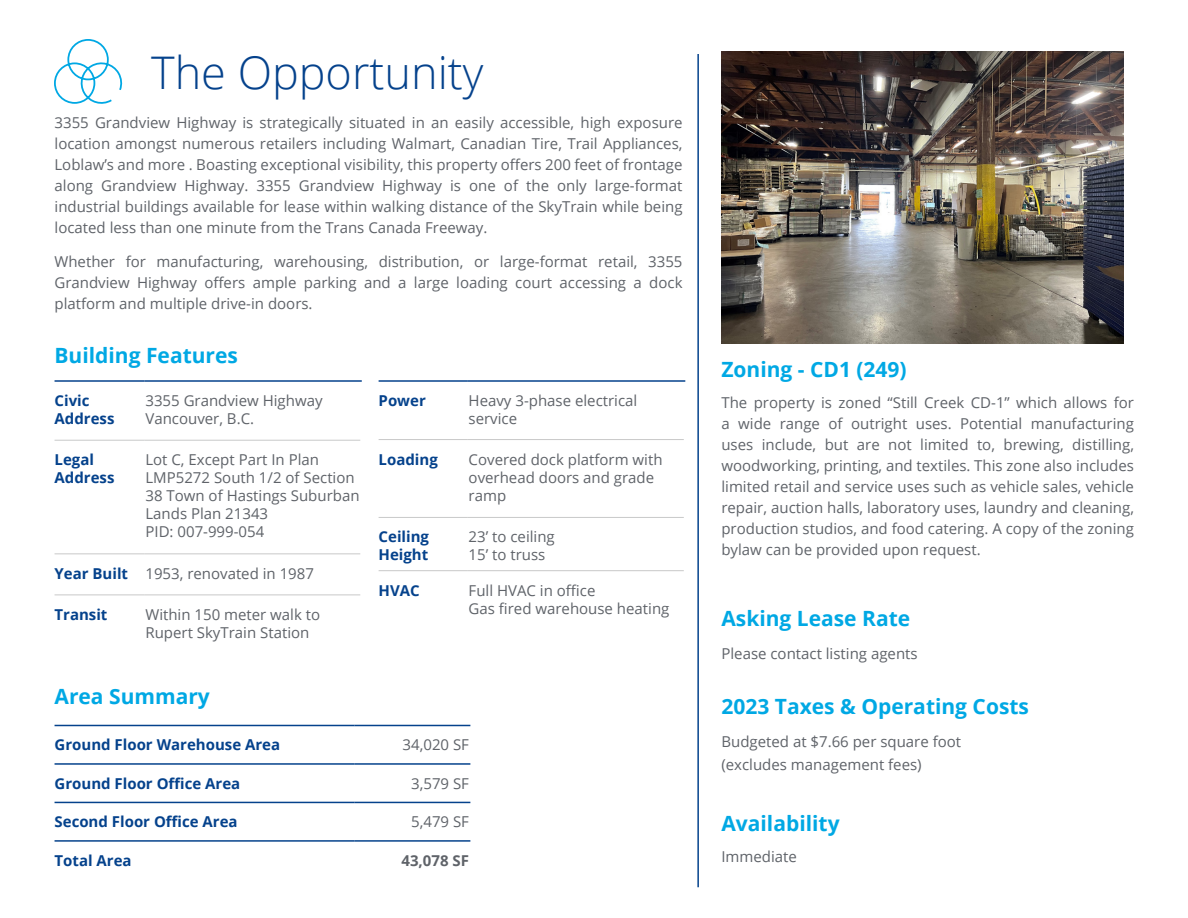
<style>
.page{position:relative;width:1188px;height:918px;background:#fff}
.page>*{position:absolute;margin:0;border:0;box-sizing:border-box;transform-origin:0 0}
.t1{font:300 45px "Open Sans";color:#05428c}
.t2{font:700 21px "Open Sans";color:#00a8e4}
.Body_Grey{font:15px/21px "Open Sans";color:#5f6369;text-align:justify}
.Salient_Facts_body{font:15px/18px "Open Sans";color:#5f6369}
.t3{font:700 15px/18px "Open Sans";color:#05428c}
.t4{font:700 15px "Open Sans";color:#5f6369}
</style>
<div class="page">
<img style="left:721px;top:52px;width:403px;height:291px">
<svg style="left:54px;top:39px;width:69px;height:65px"></svg>
<hr style="left:55px;top:725px;width:299px;height:1px;background:#05428c">
<hr style="left:55px;top:763px;width:299px;height:2px;background:#05428c">
<hr style="left:55px;top:802px;width:299px;height:1px;background:#05428c">
<hr style="left:55px;top:840px;width:299px;height:2px;background:#05428c">
<hr style="left:354px;top:725px;width:116px;height:1px;background:#05428c">
<hr style="left:354px;top:763px;width:116px;height:2px;background:#05428c">
<hr style="left:354px;top:802px;width:116px;height:1px;background:#05428c">
<hr style="left:354px;top:840px;width:116px;height:2px;background:#05428c">
<hr style="left:55px;top:440px;width:90px;height:1px;background:#c8c9c9">
<hr style="left:145px;top:440px;width:215px;height:1px;background:#c8c9c9">
<hr style="left:55px;top:553px;width:90px;height:1px;background:#c8c9c9">
<hr style="left:145px;top:553px;width:215px;height:1px;background:#c8c9c9">
<hr style="left:55px;top:595px;width:90px;height:1px;background:#c8c9c9">
<hr style="left:145px;top:595px;width:215px;height:1px;background:#c8c9c9">
<hr style="left:55px;top:380px;width:90px;height:2px;background:#05428c">
<hr style="left:145px;top:380px;width:217px;height:2px;background:#05428c">
<hr style="left:379px;top:439px;width:89px;height:1px;background:#c8c9c9">
<hr style="left:468px;top:439px;width:216px;height:1px;background:#c8c9c9">
<hr style="left:379px;top:517px;width:89px;height:1px;background:#c8c9c9">
<hr style="left:468px;top:517px;width:216px;height:1px;background:#c8c9c9">
<hr style="left:379px;top:570px;width:89px;height:1px;background:#c8c9c9">
<hr style="left:468px;top:570px;width:216px;height:1px;background:#c8c9c9">
<hr style="left:379px;top:380px;width:89px;height:2px;background:#05428c">
<hr style="left:468px;top:380px;width:217px;height:2px;background:#05428c">
<hr style="left:697px;top:54px;width:2px;height:833px;background:#05428c">
<p class="t1" style="left:151px;top:41px;width:334px">The Opportunity</p>
<p class="Body_Grey" style="left:55px;top:111px;width:630px">3355 Grandview Highway is strategically situated in an easily accessible, high exposure location amongst numerous retailers including Walmart, Canadian Tire, Trail Appliances, Loblaw’s and more . Boasting exceptional visibility, this property offers 200 feet of frontage along Grandview Highway. 3355 Grandview Highway is one of the only large-format industrial buildings available for lease within walking distance of the SkyTrain while being located less than one minute from the Trans Canada Freeway.</p>
<p class="Body_Grey" style="left:55px;top:251px;width:630px">Whether for manufacturing, warehousing, distribution, or large-format retail, 3355<br>Grandview Highway offers ample parking and a large loading court accessing a dock platform and multiple drive-in doors.</p>
<p class="t2" style="left:55px;top:341px;width:185px">Building Features</p>
<p class="t3" style="left:55px;top:391px;width:61px">Civic<br>Address</p>
<p class="Salient_Facts_body" style="left:145px;top:391px;width:179px">3355 Grandview Highway</p>
<p class="Salient_Facts_body" style="left:145px;top:409px;width:110px">Vancouver, B.C.</p>
<p class="t3" style="left:55px;top:450px;width:61px">Legal<br>Address</p>
<p class="Salient_Facts_body" style="left:145px;top:450px;width:216px">Lot C, Except Part In Plan<br>LMP5272 South 1/2 of Section<br>38 Town of Hastings Suburban<br>Lands Plan 21343</p>
<p class="Salient_Facts_body" style="left:145px;top:522px;width:120px">PID: 007-999-054</p>
<p class="t3" style="left:55px;top:564px;width:75px">Year Built</p>
<p class="Body_Grey" style="left:145px;top:563px;width:170px">1953, renovated in 1987</p>
<p class="t3" style="left:55px;top:605px;width:54px">Transit</p>
<p class="Body_Grey" style="left:145px;top:605px;width:176px;line-height:18px">Within 150 meter walk to<br>Rupert SkyTrain Station</p>
<p class="t2" style="left:55px;top:682px;width:157px">Area Summary</p>
<p class="t3" style="left:379px;top:391px;width:49px">Power</p>
<p class="Salient_Facts_body" style="left:469px;top:391px;width:170px">Heavy 3-phase electrical service</p>
<p class="t3" style="left:379px;top:450px;width:61px">Loading</p>
<p class="Salient_Facts_body" style="left:469px;top:450px;width:195px">Covered dock platform with overhead doors and grade ramp</p>
<p class="t3" style="left:379px;top:528px;width:52px">Ceiling<br>Height</p>
<p class="Salient_Facts_body" style="left:469px;top:528px;width:88px">23’ to ceiling</p>
<p class="Salient_Facts_body" style="left:469px;top:546px;width:78px">15’ to truss</p>
<p class="t3" style="left:379px;top:581px;width:43px">HVAC</p>
<p class="Salient_Facts_body" style="left:469px;top:581px;width:128px">Full HVAC in office</p>
<p class="Salient_Facts_body" style="left:469px;top:599px;width:202px">Gas fired warehouse heating</p>
<p class="t3" style="left:55px;top:736px;width:227px">Ground Floor Warehouse Area</p>
<p class="Body_Grey" style="left:403px;top:734px;width:68px">34,020 SF</p>
<p class="t3" style="left:55px;top:774px;width:187px">Ground Floor Office Area</p>
<p class="Body_Grey" style="left:411px;top:773px;width:59px">3,579 SF</p>
<p class="t3" style="left:55px;top:813px;width:185px">Second Floor Office Area</p>
<p class="Body_Grey" style="left:411px;top:811px;width:59px">5,479 SF</p>
<p class="t3" style="left:55px;top:851px;width:79px">Total Area</p>
<p class="t4" style="left:401px;top:850px;width:69px">43,078 SF</p>
<p class="t2" style="left:721px;top:354px;width:187px">Zoning - CD1 (249)</p>
<p class="Body_Grey" style="left:721px;top:392px;width:414px">The property is zoned “Still Creek CD-1” which allows for a wide range of outright uses. Potential manufacturing uses include, but are not limited to, brewing, distilling, woodworking, printing, and textiles. This zone also includes limited retail and service uses such as vehicle sales, vehicle repair, auction halls, laboratory uses, laundry and cleaning, production studios, and food catering. A copy of the zoning bylaw can be provided upon request.</p>
<p class="t2" style="left:721px;top:603px;width:190px">Asking Lease Rate</p>
<p class="Body_Grey" style="left:721px;top:642px;width:198px">Please contact listing agents</p>
<p class="t2" style="left:721px;top:692px;width:309px">2023 Taxes &amp; Operating Costs</p>
<p class="Body_Grey" style="left:721px;top:730px;width:241px;line-height:22.5px">Budgeted at $7.66 per square foot (excludes management fees)</p>
<p class="t2" style="left:721px;top:808px;width:120px">Availability</p>
<p class="Body_Grey" style="left:721px;top:846px;width:77px">Immediate</p>
</div>
